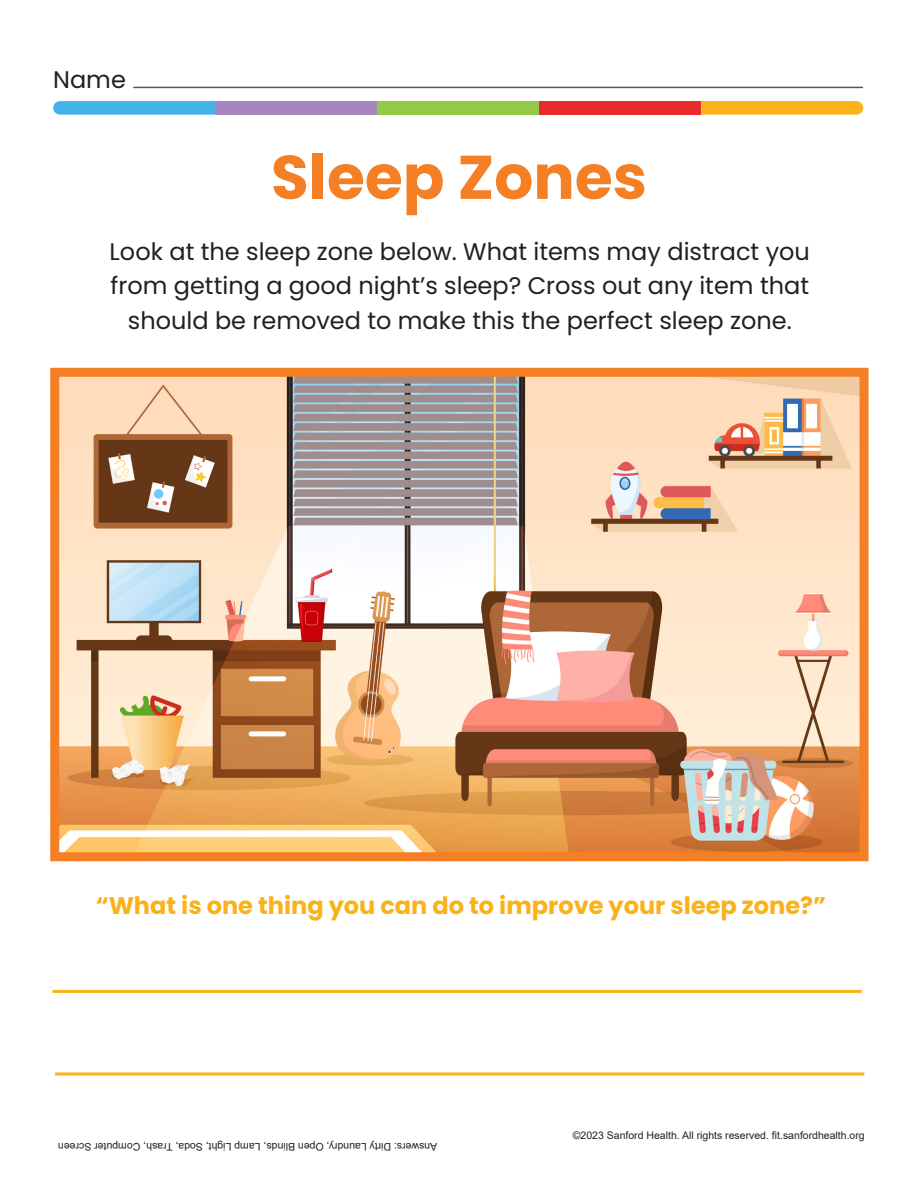
<style>
.page{position:relative;width:918px;height:1188px;background:#fff}
.page>*{position:absolute;margin:0;border:0;box-sizing:border-box;transform-origin:0 0}
.H1_-_orange_headline{font:700 61.5px "Poppins";color:#f47f24}
.H2__-_subhead_regular{font:24px/34.5px "Poppins";color:#231f20;text-align:center}
.H3_-_subhead_bold{font:700 24px "Poppins";color:#f9b21a}
.t1{font:10.5px "Arial";color:#231f20}
</style>
<div class="page">
<hr style="left:134px;top:87px;width:728px;height:1px;background:#57585a">
<svg style="left:53px;top:101px;width:162px;height:14px"></svg>
<div style="left:215px;top:101px;width:162px;height:14px;background:#a586be"></div>
<div style="left:377px;top:101px;width:162px;height:14px;background:#92c947"></div>
<div style="left:539px;top:101px;width:162px;height:14px;background:#e82b2d"></div>
<svg style="left:701px;top:101px;width:162px;height:14px"></svg>
<img style="left:60px;top:378px;width:799px;height:473px">
<div style="left:50px;top:368px;width:819px;height:493px;border:9px solid #f47f24"></div>
<hr style="left:52px;top:990px;width:810px;height:3px;background:#f9b21a">
<svg style="left:55px;top:1072px;width:809px;height:4px"></svg>
<p class="H2__-_subhead_regular" style="left:53px;top:63px;width:74px">Name</p>
<p class="H1_-_orange_headline" style="left:271px;top:142px;width:378px">Sleep Zones</p>
<p class="H2__-_subhead_regular" style="left:110px;top:234px;width:702px">Look at the sleep zone below. What items may distract you from getting a good night’s sleep? Cross out any item that should be removed to make this the perfect sleep zone.</p>
<p class="H3_-_subhead_bold" style="left:96px;top:892px;width:732px">“What is one thing you can do to improve your sleep zone?”</p>
<p class="t1" style="left:437px;top:1154px;width:381px;rotate:-180deg">Answers: Dirty Laundry, Open Blinds, Lamp Light, Soda, Trash, Computer Screen</p>
<p class="t1" style="left:573px;top:1128px;width:293px">©2023 Sanford Health. All rights reserved. fit.sanfordhealth.org</p>
</div>
